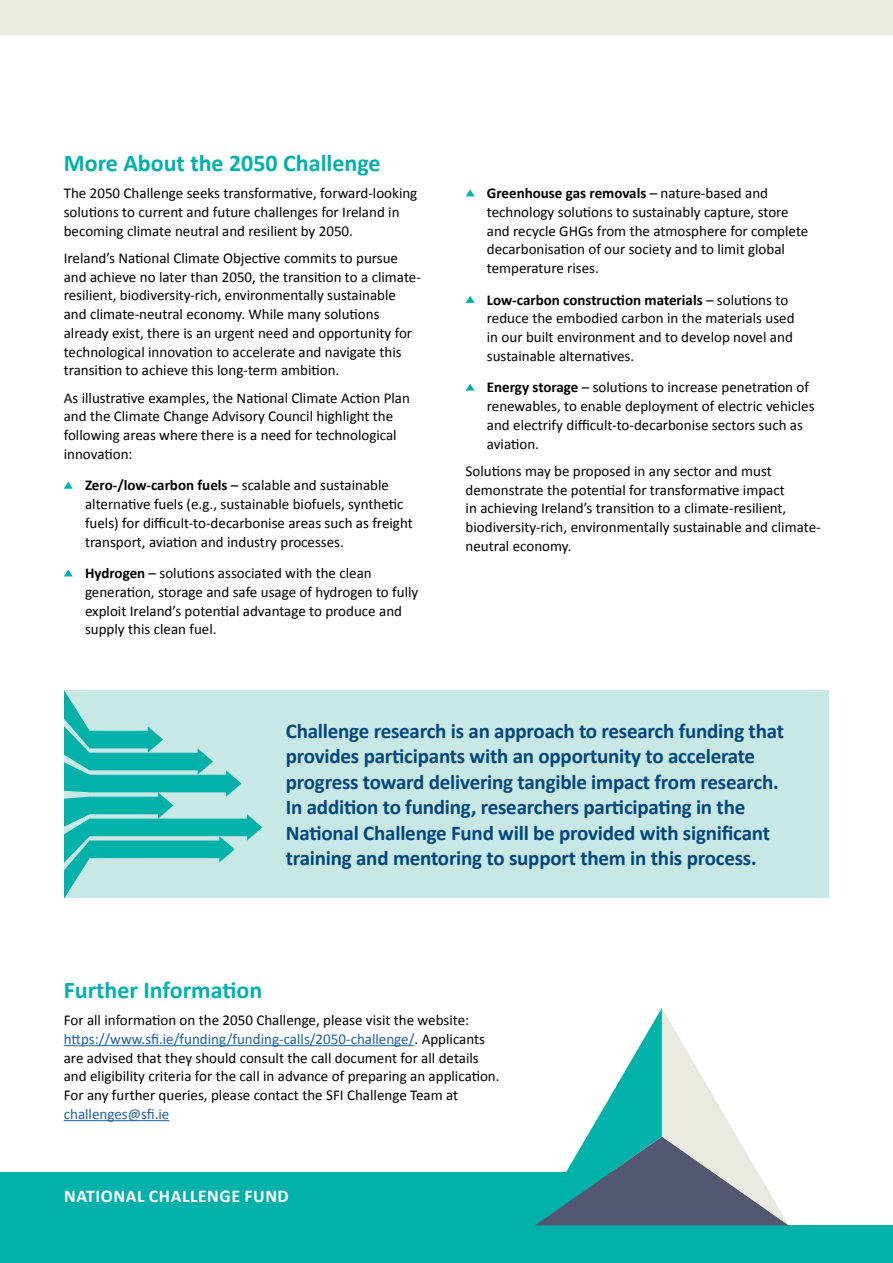
<style>
.page{position:relative;width:893px;height:1263px;background:#fff}
.page>*{position:absolute;margin:0;border:0;box-sizing:border-box;transform-origin:0 0}
.Sub_Head_B{font:700 24px "Calibri";color:#00b1aa}
.Paragraph_Style_1{font:700 21px/25.5px "Calibri";letter-spacing:-.01em;color:#00467f}
.Paragraph_Style_1-2{font:700 18px "Calibri";letter-spacing:.03em;color:#fff}
.Body{font:15px/18.8px "Calibri";color:#000}
.Paragraph_Style_1-3{font:15px/18.8px "Calibri";color:#000}
.s1{font-weight:700}
.s2{color:#215e9e}
</style>
<div class="page">
<div style="left:64px;top:690px;width:765px;height:208px;background:#c8e8e5"></div>
<svg style="left:64px;top:690px;width:198px;height:209px"></svg>
<div style="left:397px;top:1225px;width:496px;height:38px;background:#00b1aa"></div>
<div style="left:0;top:1172px;width:642px;height:91px;background:#00b1aa"></div>
<hr style="left:64px;top:1045px;width:350px;height:1px;background:#215e9e">
<hr style="left:64px;top:1120px;width:105px;height:1px;background:#215e9e">
<svg style="left:64px;top:482px;width:9px;height:7px"></svg>
<svg style="left:64px;top:569px;width:9px;height:7px"></svg>
<svg style="left:466px;top:189px;width:9px;height:7px"></svg>
<svg style="left:466px;top:296px;width:9px;height:7px"></svg>
<svg style="left:466px;top:384px;width:9px;height:7px"></svg>
<div style="left:0;top:0;width:893px;height:34px;background:#e9e9e0"></div>
<svg style="left:535px;top:1008px;width:254px;height:217px"></svg>
<p class="Sub_Head_B" style="left:64px;top:146px;width:318px">More About the 2050 Challenge</p>
<p class="Body" style="left:64px;top:183px;width:355px">The 2050 Challenge seeks transformative, forward-looking solutions to current and future challenges for Ireland in becoming climate neutral and resilient by 2050.</p>
<p class="Body" style="left:64px;top:248px;width:359px">Ireland’s National Climate Objective commits to pursue and achieve no later than 2050, the transition to a climate&shy;resilient, biodiversity-rich, environmentally sustainable and climate-neutral economy. While many solutions already exist, there is an urgent need and opportunity for technological innovation to accelerate and navigate this transition to achieve this long-term ambition.</p>
<p class="Body" style="left:64px;top:388px;width:348px">As illustrative examples, the National Climate Action Plan and the Climate Change Advisory Council highlight the following areas where there is a need for technological innovation:</p>
<p class="Paragraph_Style_1-3" style="left:85px;top:476px;width:329px"><span class="s1">Zero-/low-carbon fuels</span> – scalable and sustainable alternative fuels (e.g., sustainable biofuels, synthetic fuels) for difficult-to-decarbonise areas such as freight transport, aviation and industry processes.</p>
<p class="Paragraph_Style_1-3" style="left:85px;top:563px;width:335px"><span class="s1">Hydrogen</span> – solutions associated with the clean generation, storage and safe usage of hydrogen to fully exploit Ireland’s potential advantage to produce and supply this clean fuel.</p>
<p class="Paragraph_Style_1-3" style="left:487px;top:183px;width:323px"><span class="s1">Greenhouse gas removals</span> – nature-based and technology solutions to sustainably capture, store and recycle GHGs from the atmosphere for complete decarbonisation of our society and to limit global temperature rises.</p>
<p class="Paragraph_Style_1-3" style="left:487px;top:290px;width:309px"><span class="s1">Low-carbon construction materials</span> – solutions to reduce the embodied carbon in the materials used in our built environment and to develop novel and sustainable alternatives.</p>
<p class="Paragraph_Style_1-3" style="left:487px;top:378px;width:329px"><span class="s1">Energy storage</span> – solutions to increase penetration of renewables, to enable deployment of electric vehicles and electrify difficult-to-decarbonise sectors such as aviation.</p>
<p class="Body" style="left:466px;top:461px;width:357px">Solutions may be proposed in any sector and must demonstrate the potential for transformative impact<br>in achieving Ireland’s transition to a climate-resilient, biodiversity-rich, environmentally sustainable and climate&shy;neutral economy.</p>
<p class="Paragraph_Style_1" style="left:286px;top:717px;width:500px">Challenge research is an approach to research funding that provides participants with an opportunity to accelerate progress toward delivering tangible impact from research.<br>In addition to funding, researchers participating in the National Challenge Fund will be provided with significant training and mentoring to support them in this process.</p>
<p class="Sub_Head_B" style="left:64px;top:973px;width:200px">Further Information</p>
<p class="Body" style="left:64px;top:1010px;width:437px">For all information on the 2050 Challenge, please visit the website: <span class="s2">https://www.sfi.ie/funding/funding-calls/2050-challenge/</span>. Applicants are advised that they should consult the call document for all details and eligibility criteria for the call in advance of preparing an application.<br>For any further queries, please contact the SFI Challenge Team at <span class="s2">challenges@sfi.ie</span></p>
<p class="Paragraph_Style_1-2" style="left:64px;top:1183px;width:226px">NATIONAL CHALLENGE FUND</p>
</div>
